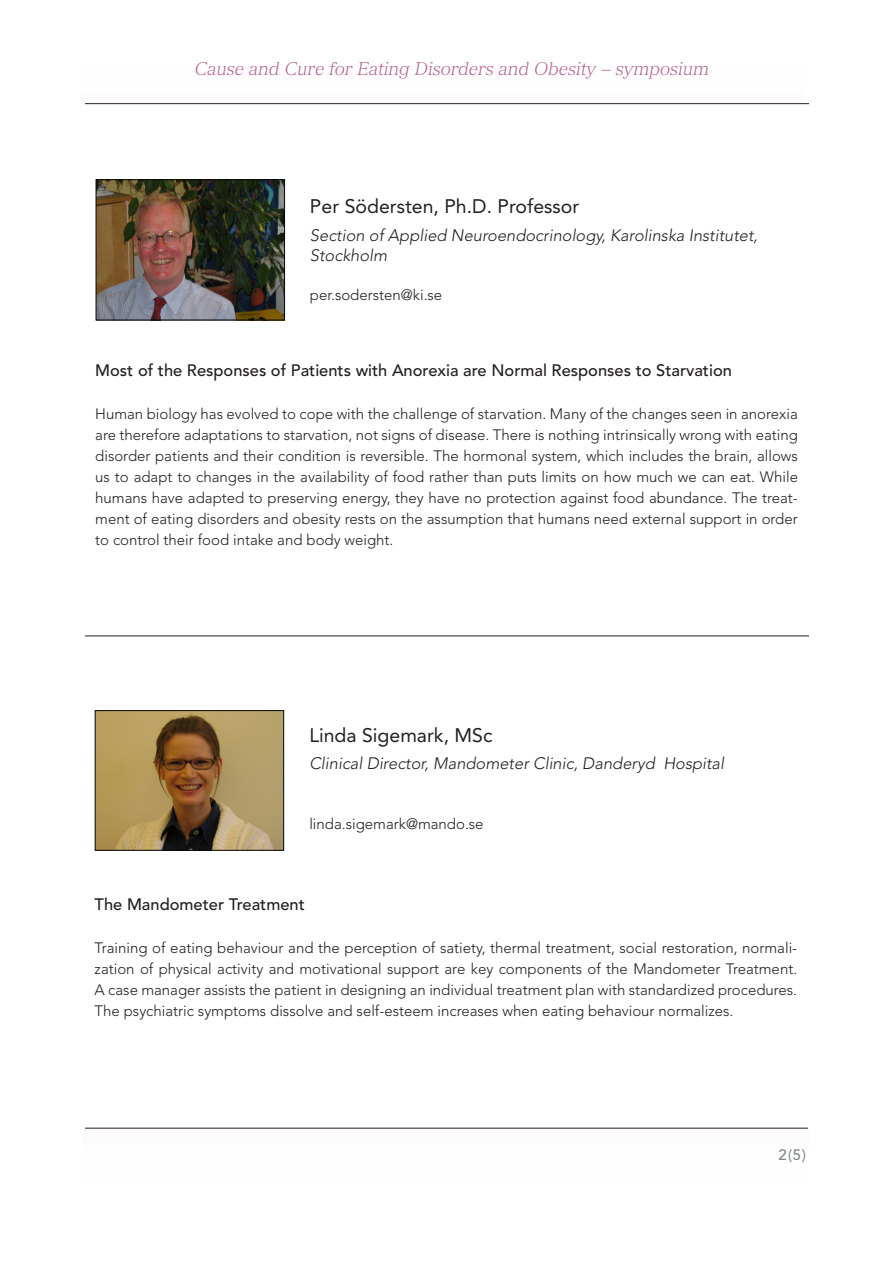
<style>
.page{position:relative;width:893px;height:1263px;background:#fff}
.page>*{position:absolute;margin:0;border:0;box-sizing:border-box;transform-origin:0 0}
.t1{font:19.5px "Avenir";color:#231f20}
.t2{font:italic 300 18px "Versailles";color:#b15c8f}
.t3{font:italic 300 16.5px/19.8px "Avenir";color:#231f20}
.t4{font:500 16.5px "Avenir";color:#231f20}
.t5{font:300 15px/21px "Avenir";color:#231f20;text-align:justify}
.t6{font:500 15px "Avenir";color:#848689}
</style>
<div class="page">
<hr style="left:85px;top:103px;width:724px;height:1px;background:#231f20">
<hr style="left:85px;top:636px;width:724px;height:1px;background:#231f20">
<hr style="left:85px;top:1128px;width:723px;height:1px;background:#231f20">
<img style="left:98px;top:181px;width:185px;height:137px">
<div style="left:96px;top:179px;width:189px;height:141px;border:1px solid #070909"></div>
<img style="left:97px;top:712px;width:185px;height:136px">
<div style="left:95px;top:710px;width:189px;height:140px;border:1px solid #070909"></div>
<p class="t2" style="left:195px;top:58px;width:516px">Cause and Cure for Eating Disorders and Obesity – symposium</p>
<p class="t1" style="left:310px;top:195px;width:271px">Per Södersten, Ph.D. Professor</p>
<p class="t3" style="left:310px;top:225px;width:449px">Section of Applied Neuroendocrinology, Karolinska Institutet,<br>Stockholm</p>
<p class="t5" style="left:310px;top:285px;width:134px">per.sodersten@ki.se</p>
<p class="t4" style="left:95px;top:360px;width:638px">Most of the Responses of Patients with Anorexia are Normal Responses to Starvation</p>
<p class="t5" style="left:95px;top:403px;width:704px">Human biology has evolved to cope with the challenge of starvation. Many of the changes seen in anorexia are therefore adaptations to starvation, not signs of disease. There is nothing intrinsically wrong with eating disorder patients and their condition is reversible. The hormonal system, which includes the brain, allows us to adapt to changes in the availability of food rather than puts limits on how much we can eat. While humans have adapted to preserving energy, they have no protection against food abundance. The treat&shy;ment of eating disorders and obesity rests on the assumption that humans need external support in order to control their food intake and body weight.</p>
<p class="t1" style="left:309px;top:724px;width:185px">Linda Sigemark, MSc</p>
<p class="t3" style="left:309px;top:754px;width:416px">Clinical Director, Mandometer Clinic, Danderyd Hospital</p>
<p class="t5" style="left:309px;top:813px;width:176px">linda.sigemark@mando.se</p>
<p class="t4" style="left:95px;top:894px;width:212px">The Mandometer Treatment</p>
<p class="t5" style="left:95px;top:937px;width:704px">Training of eating behaviour and the perception of satiety, thermal treatment, social restoration, normali&shy;zation of physical activity and motivational support are key components of the Mandometer Treatment.<br>A case manager assists the patient in designing an individual treatment plan with standardized procedures.<br>The psychiatric symptoms dissolve and self-esteem increases when eating behaviour normalizes.</p>
<p class="t6" style="left:778px;top:1146px;width:29px">2 (5)</p>
</div>
